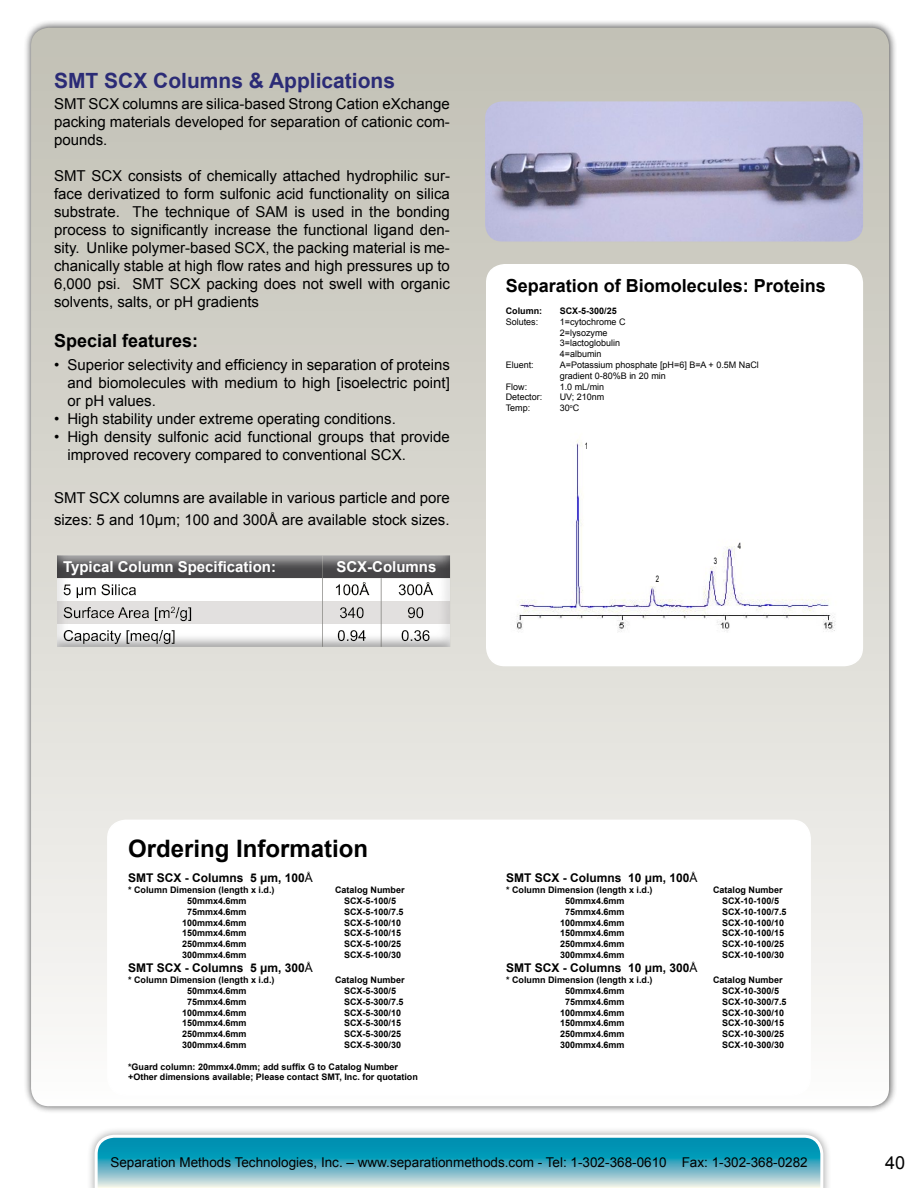
<style>
.page{position:relative;width:918px;height:1188px;background:#fff}
.page>*{position:absolute;margin:0;border:0;box-sizing:border-box;transform-origin:0 0}
.t1{font:700 24px "Arial";color:#000}
.t2{font:700 21px "Arial";color:#2b2b76}
.t3{font:700 18px "Arial";color:#000}
.t4{font:18px "Arial";color:#000}
.t5{font:15px/18px "Arial";color:#000;text-align:justify}
.t6{font:700 15px "Arial";color:#fff}
.t7{font:13.5px "Arial";color:#000}
.t8{font:700 12px "Arial";color:#000}
.t9{font:700 9px/10.8px "Arial";color:#000}
.t10{font:9px/10.8px "Arial";color:#000}
.t11{font:9px "Arial";color:#000;scale:.67 1}
.s1{font-weight:400}
</style>
<div class="page">
<div style="left:86px;top:1127px;width:745px;height:61px;background:#000;opacity:.36"></div>
<svg style="left:93px;top:1133px;width:732px;height:55px;background:#61b6c8"></svg>
<div style="left:23px;top:20px;width:874px;height:1095px;background:#000;opacity:.75"></div>
<div style="left:31px;top:28px;width:858px;height:1078px;background:linear-gradient(to bottom,#c0beb3,#faf9f8);border-radius:18px"></div>
<div style="left:44px;top:545px;width:420px;height:69px;background:#dbd9d2"></div>
<div style="left:44px;top:550px;width:420px;height:109px;background:#000;opacity:.75"></div>
<div style="left:108px;top:820px;width:702px;height:275px;background:#fff;border-radius:18px"></div>
<div style="left:107px;top:820px;width:704px;height:276px;border:2px solid #fff;border-radius:18px"></div>
<div style="left:487px;top:265px;width:375px;height:401px;background:#fff;border-radius:18px"></div>
<div style="left:486px;top:264px;width:377px;height:402px;border:2px solid #fff;border-radius:18px"></div>
<img style="left:485px;top:101px;width:378px;height:141px">
<img style="left:516px;top:440px;width:320px;height:192px">
<h2 class="t2" style="left:54px;top:66px;width:343px">SMT SCX Columns &amp; Applications</h2>
<h3 class="t5" style="left:54px;top:95px;width:397px">SMT SCX columns are silica-based Strong Cation eXchange packing materials developed for separation of cationic com&shy;pounds.</h3>
<p class="t5" style="left:54px;top:167px;width:397px">SMT SCX consists of chemically attached hydrophilic sur&shy;face derivatized to form sulfonic acid functionality on silica substrate. The technique of SAM is used in the bonding process to significantly increase the functional ligand den&shy;sity. Unlike polymer-based SCX, the packing material is me&shy;chanically stable at high flow rates and high pressures up to 6,000 psi. SMT SCX packing does not swell with organic solvents, salts, or pH gradients</p>
<h3 class="t3" style="left:54px;top:328px;width:146px">Special features:</h3>
<h3 class="t5" style="left:68px;top:356px;width:384px;text-indent:-14px">• Superior selectivity and efficiency in separation of proteins and biomolecules with medium to high [isoelectric point] or pH values.</h3>
<h3 class="t5" style="left:54px;top:410px;width:343px">• High stability under extreme operating conditions.</h3>
<h3 class="t5" style="left:68px;top:428px;width:384px;text-indent:-14px">• High density sulfonic acid functional groups that provide improved recovery compared to conventional SCX.</h3>
<h3 class="t5" style="left:54px;top:487px;width:397px;line-height:21.6px">SMT SCX columns are available in various particle and pore sizes: 5 and 10µm; 100 and 300Å are available stock sizes.</h3>
<h3 class="t6" style="left:63px;top:557px;width:215px">Typical Column Specification:</h3>
<h3 class="t6" style="left:336px;top:557px;width:102px">SCX-Columns</h3>
<h3 class="t3" style="left:506px;top:274px;width:322px">Separation of Biomolecules: Proteins</h3>
<p class="t9" style="left:506px;top:306px;width:38px">Column:</p>
<p class="t9" style="left:560px;top:306px;width:59px">SCX-5-300/25</p>
<p class="t10" style="left:506px;top:316px;width:34px">Solutes:</p>
<p class="t10" style="left:560px;top:316px;width:67px">1=cytochrome C<br>2=lysozyme<br>3=lactoglobulin<br>4=albumin</p>
<p class="t10" style="left:506px;top:360px;width:30px">Eluent:</p>
<p class="t10" style="left:560px;top:360px;width:201px">A=Potassium phosphate [pH=6] B=A + 0.5M NaCl gradient 0-80%B in 20 min</p>
<p class="t10" style="left:506px;top:381px;width:23px">Flow:</p>
<p class="t10" style="left:560px;top:381px;width:46px">1.0 mL/min</p>
<p class="t10" style="left:506px;top:392px;width:38px">Detector:</p>
<p class="t10" style="left:560px;top:392px;width:46px">UV; 210nm</p>
<p class="t10" style="left:506px;top:403px;width:26px">Temp:</p>
<p class="t10" style="left:560px;top:403px;width:21px">30<sup>o</sup>C</p>
<p class="t11" style="left:585px;top:439px;width:6px">1</p>
<p class="t11" style="left:656px;top:573px;width:6px">2</p>
<p class="t11" style="left:714px;top:555px;width:6px">3</p>
<p class="t11" style="left:738px;top:539px;width:6px">4</p>
<h1 class="t1" style="left:128px;top:833px;width:242px">Ordering Information</h1>
<h3 class="t8" style="left:128px;top:870px;width:186px">SMT SCX - Columns 5 μm, 100<span class="s1">Å</span></h3>
<h3 class="t8" style="left:506px;top:870px;width:193px">SMT SCX - Columns 10 μm, 100<span class="s1">Å</span></h3>
<p class="t9" style="left:128px;top:885px;width:148px">* Column Dimension (length x i.d.)</p>
<p class="t9" style="left:335px;top:885px;width:71px">Catalog Number</p>
<p class="t9" style="left:506px;top:885px;width:148px">* Column Dimension (length x i.d.)</p>
<p class="t9" style="left:713px;top:885px;width:71px">Catalog Number</p>
<p class="t9" style="left:187px;top:896px;width:61px">50mmx4.6mm</p>
<p class="t9" style="left:344px;top:896px;width:54px">SCX-5-100/5</p>
<p class="t9" style="left:565px;top:896px;width:61px">50mmx4.6mm</p>
<p class="t9" style="left:722px;top:896px;width:59px">SCX-10-100/5</p>
<p class="t9" style="left:187px;top:906px;width:61px">75mmx4.6mm</p>
<p class="t9" style="left:344px;top:906px;width:61px">SCX-5-100/7.5</p>
<p class="t9" style="left:565px;top:906px;width:61px">75mmx4.6mm</p>
<p class="t9" style="left:722px;top:906px;width:66px">SCX-10-100/7.5</p>
<p class="t9" style="left:182px;top:917px;width:66px">100mmx4.6mm</p>
<p class="t9" style="left:344px;top:917px;width:59px">SCX-5-100/10</p>
<p class="t9" style="left:560px;top:917px;width:66px">100mmx4.6mm</p>
<p class="t9" style="left:722px;top:917px;width:64px">SCX-10-100/10</p>
<p class="t9" style="left:182px;top:928px;width:66px">150mmx4.6mm</p>
<p class="t9" style="left:344px;top:928px;width:59px">SCX-5-100/15</p>
<p class="t9" style="left:560px;top:928px;width:66px">150mmx4.6mm</p>
<p class="t9" style="left:722px;top:928px;width:64px">SCX-10-100/15</p>
<p class="t9" style="left:182px;top:939px;width:66px">250mmx4.6mm</p>
<p class="t9" style="left:344px;top:939px;width:59px">SCX-5-100/25</p>
<p class="t9" style="left:560px;top:939px;width:66px">250mmx4.6mm</p>
<p class="t9" style="left:722px;top:939px;width:64px">SCX-10-100/25</p>
<p class="t9" style="left:182px;top:950px;width:66px">300mmx4.6mm</p>
<p class="t9" style="left:344px;top:950px;width:59px">SCX-5-100/30</p>
<p class="t9" style="left:560px;top:950px;width:66px">300mmx4.6mm</p>
<p class="t9" style="left:722px;top:950px;width:64px">SCX-10-100/30</p>
<h3 class="t8" style="left:128px;top:960px;width:186px">SMT SCX - Columns 5 μm, 300<span class="s1">Å</span></h3>
<h3 class="t8" style="left:506px;top:960px;width:193px">SMT SCX - Columns 10 μm, 300<span class="s1">Å</span></h3>
<p class="t9" style="left:128px;top:975px;width:148px">* Column Dimension (length x i.d.)</p>
<p class="t9" style="left:335px;top:975px;width:71px">Catalog Number</p>
<p class="t9" style="left:506px;top:975px;width:148px">* Column Dimension (length x i.d.)</p>
<p class="t9" style="left:713px;top:975px;width:71px">Catalog Number</p>
<p class="t9" style="left:187px;top:986px;width:61px">50mmx4.6mm</p>
<p class="t9" style="left:344px;top:986px;width:54px">SCX-5-300/5</p>
<p class="t9" style="left:565px;top:986px;width:61px">50mmx4.6mm</p>
<p class="t9" style="left:722px;top:986px;width:59px">SCX-10-300/5</p>
<p class="t9" style="left:187px;top:996px;width:61px">75mmx4.6mm</p>
<p class="t9" style="left:344px;top:996px;width:61px">SCX-5-300/7.5</p>
<p class="t9" style="left:565px;top:996px;width:61px">75mmx4.6mm</p>
<p class="t9" style="left:722px;top:996px;width:66px">SCX-10-300/7.5</p>
<p class="t9" style="left:182px;top:1007px;width:66px">100mmx4.6mm</p>
<p class="t9" style="left:344px;top:1007px;width:59px">SCX-5-300/10</p>
<p class="t9" style="left:560px;top:1007px;width:66px">100mmx4.6mm</p>
<p class="t9" style="left:722px;top:1007px;width:64px">SCX-10-300/10</p>
<p class="t9" style="left:182px;top:1018px;width:66px">150mmx4.6mm</p>
<p class="t9" style="left:344px;top:1018px;width:59px">SCX-5-300/15</p>
<p class="t9" style="left:560px;top:1018px;width:66px">150mmx4.6mm</p>
<p class="t9" style="left:722px;top:1018px;width:64px">SCX-10-300/15</p>
<p class="t9" style="left:182px;top:1029px;width:66px">250mmx4.6mm</p>
<p class="t9" style="left:344px;top:1029px;width:59px">SCX-5-300/25</p>
<p class="t9" style="left:560px;top:1029px;width:66px">250mmx4.6mm</p>
<p class="t9" style="left:722px;top:1029px;width:64px">SCX-10-300/25</p>
<p class="t9" style="left:182px;top:1040px;width:66px">300mmx4.6mm</p>
<p class="t9" style="left:344px;top:1040px;width:59px">SCX-5-300/30</p>
<p class="t9" style="left:560px;top:1040px;width:66px">300mmx4.6mm</p>
<p class="t9" style="left:722px;top:1040px;width:64px">SCX-10-300/30</p>
<p class="t9" style="left:128px;top:1061px;width:291px">*Guard column: 20mmx4.0mm; add suffix G to Catalog Number +Other dimensions available; Please contact SMT, Inc. for quotation</p>
<h3 class="t7" style="left:110px;top:1154px;width:699px">Separation Methods Technologies, Inc. – www.separationmethods.com - Tel: 1-302-368-0610 Fax: 1-302-368-0282</h3>
<h3 class="t4" style="left:885px;top:1151px;width:22px">40</h3>
</div>
